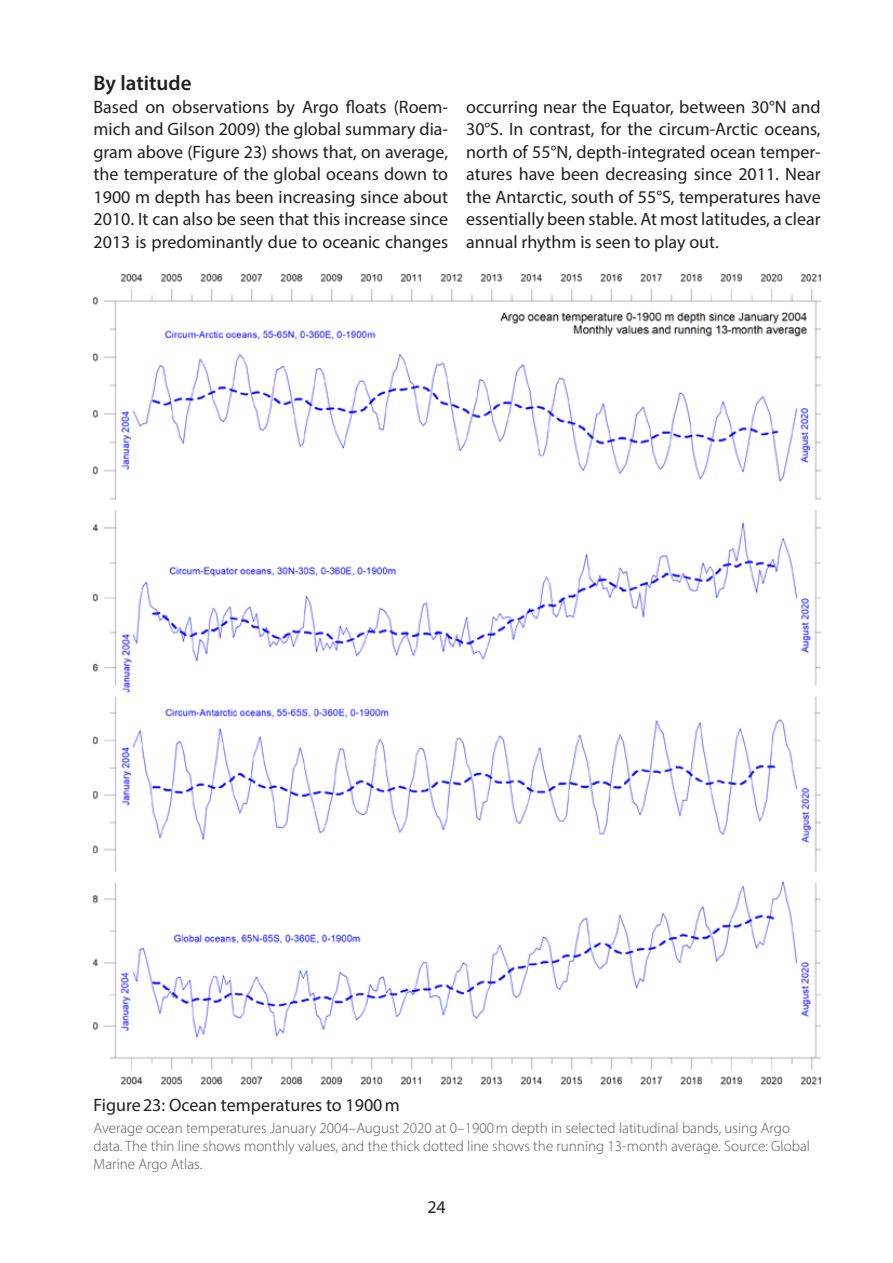
<style>
.page{position:relative;width:893px;height:1263px;background:#fff}
.page>*{position:absolute;margin:0;border:0;box-sizing:border-box;transform-origin:0 0}
.Subsection{font:600 21px "Myriad Pro";color:#231f20}
.First{font:18px/22.5px "Myriad Pro";color:#231f20;text-align:justify}
.Legend{font:300 15px/18px "Myriad Pro";color:#57585a}
</style>
<div class="page">
<img style="left:94px;top:273px;width:727px;height:812px">
<p class="Subsection" style="left:94px;top:70px;width:99px">By latitude</p>
<p class="First" style="left:94px;top:95px;width:356px">Based on observations by Argo floats (Roem&shy;mich and Gilson 2009) the global summary dia&shy;gram above (Figure 23) shows that, on average, the temperature of the global oceans down to 1900 m depth has been increasing since about 2010. It can also be seen that this increase since 2013 is predominantly due to oceanic changes</p>
<p class="First" style="left:466px;top:95px;width:356px">occurring near the Equator, between 30°N and 30°S. In contrast, for the circum-Arctic oceans, north of 55°N, depth-integrated ocean temper&shy;atures have been decreasing since 2011. Near the Antarctic, south of 55°S, temperatures have essentially been stable. At most latitudes, a clear annual rhythm is seen to play out.</p>
<p class="First" style="left:94px;top:1093px;width:308px">Figure23: Ocean temperatures to 1900m</p>
<p class="Legend" style="left:94px;top:1119px;width:718px">Average ocean temperatures January 2004–August 2020 at 0–1900m depth in selected latitudinal bands, using Argo data. The thin line shows monthly values, and the thick dotted line shows the running 13-month average. Source: Global<br>Marine Argo Atlas.</p>
<p class="First" style="left:427px;top:1195px;width:20px">24</p>
</div>
